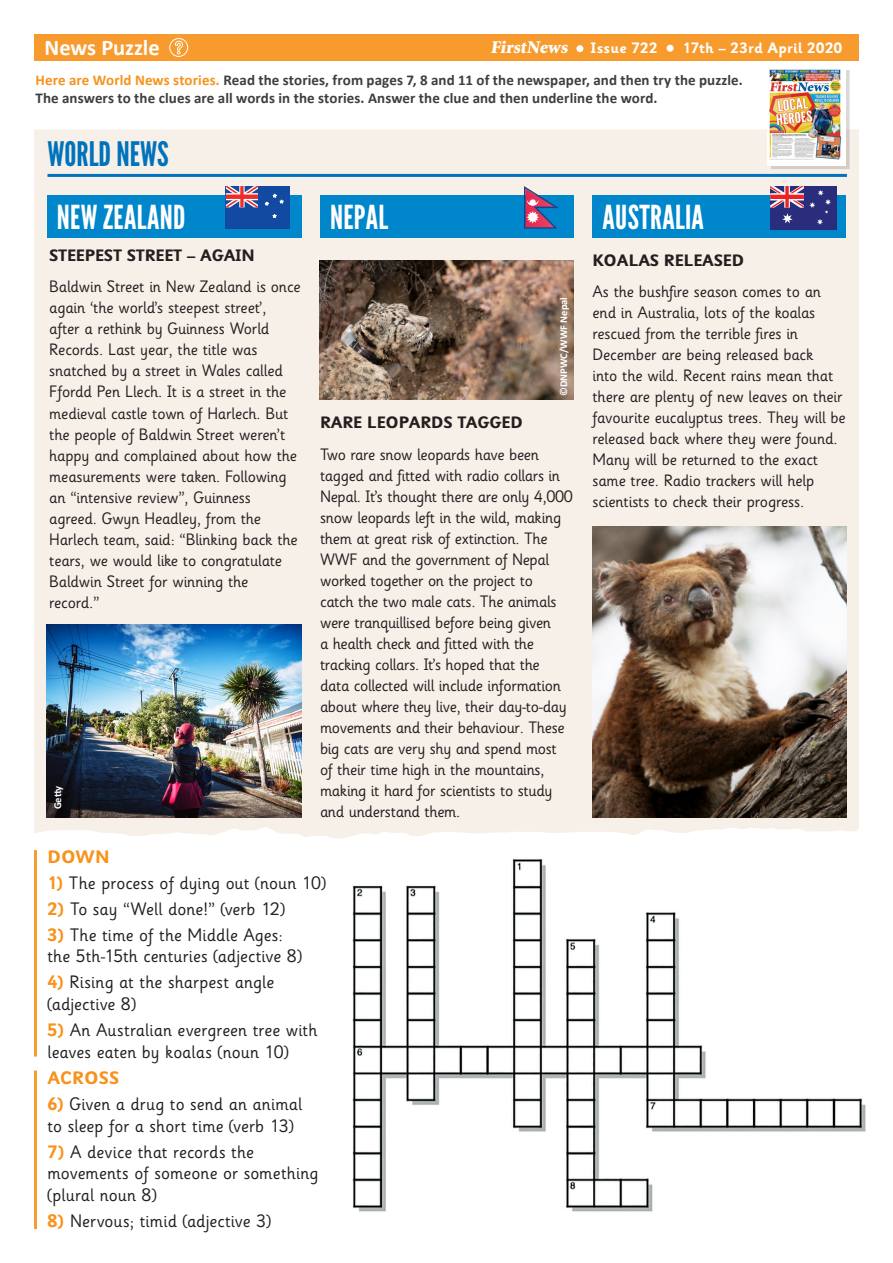
<style>
.page{position:relative;width:893px;height:1263px;background:#fff}
.page>*{position:absolute;margin:0;border:0;box-sizing:border-box;transform-origin:0 0}
.t1{font:33.75px "League Gothic";color:#0073bc}
.Box_out__standfirst{font:33px "League Gothic";letter-spacing:.01em;color:#fff}
.t2{font:700 22.5px "Calibri";letter-spacing:-.005em;color:#fff}
.Crossword_clues{font:18px/21.8px "Sassoon Infant Std";letter-spacing:.005em;color:#231f20}
.Crossword_clues-2{font:700 18px "Sassoon Infant Std";color:#f7931d}
.t3{font:900 18px "Minion Std";color:#fff}
.Story_body{font:16.5px/21px "Sassoon Infant Std";letter-spacing:-.01em;color:#231f20}
.Story_body-2{font:700 16.5px "Sassoon Infant Std";letter-spacing:-.01em;color:#231f20}
.t4{font:700 15px/18px "Calibri";letter-spacing:.005em;color:#3e3e3f}
.t5{font:700 15px "Sassoon Infant Std";letter-spacing:.02em;color:#fff}
.Body{font:700 10.5px "Calibri";color:#fff}
.Date{font:700 10.5px "Calibri";color:#fff}
.s1{color:#f7931d}
.s2{font-style:italic;color:#f7931d}
.s3{font-weight:700;color:#f7931d}
</style>
<div class="page">
<div style="left:34px;top:34px;width:825px;height:27px;background:#f89b2f"></div>
<svg style="left:169px;top:38px;width:20px;height:19px"></svg>
<div style="left:576px;top:45px;width:7px;height:7px;background:#fff;border-radius:50%"></div>
<div style="left:667px;top:45px;width:7px;height:7px;background:#fff;border-radius:50%"></div>
<img style="left:352px;top:859px;width:514px;height:353px">
<div style="left:34px;top:129px;width:825px;height:710px;background:#f7f0e9"></div>
<div style="left:47px;top:195px;width:254px;height:43px;background:#0086cb"></div>
<div style="left:320px;top:195px;width:254px;height:43px;background:#0086cb"></div>
<div style="left:592px;top:195px;width:254px;height:43px;background:#0086cb"></div>
<div style="left:226px;top:186px;width:64px;height:43px;background:#114aa0"></div>
<svg style="left:226px;top:186px;width:32px;height:21px"></svg>
<svg style="left:264px;top:194px;width:20px;height:24px"></svg>
<img style="left:47px;top:625px;width:254px;height:192px">
<img style="left:319px;top:260px;width:255px;height:139px">
<img style="left:592px;top:526px;width:255px;height:291px">
<div style="left:770px;top:186px;width:67px;height:43px;background:#2a2c7c"></div>
<svg style="left:770px;top:186px;width:61px;height:39px"></svg>
<svg style="left:524px;top:186px;width:35px;height:43px"></svg>
<hr style="left:47px;top:174px;width:800px;height:3px;background:#0073bc">
<div style="left:771px;top:70px;width:78px;height:99px;background:#231f20;opacity:.17"></div>
<div style="left:768px;top:67px;width:78px;height:99px;background:#fff"></div>
<img style="left:769px;top:69px;width:73px;height:91px">
<hr style="left:34px;top:850px;width:3px;height:206px;background:#f89b2f">
<hr style="left:34px;top:1070px;width:3px;height:159px;background:#f89b2f">
<h3 class="t2" style="left:45px;top:33px;width:117px">News Puzzle</h3>
<p class="t3" style="left:491px;top:38px;width:81px">FirstNews</p>
<p class="t5" style="left:591px;top:39px;width:68px">Issue 722</p>
<p class="t5" style="left:683px;top:39px;width:161px">17th – 23rd April 2020</p>
<p class="t4" style="left:36px;top:71px;width:709px"><span class="s1">Here are World News stories</span><span class="s2">.</span> Read the stories, from pages 7, 8 and 11 of the newspaper, and then try the puzzle.<br>The answers to the clues are all words in the stories. Answer the clue and then underline the word.</p>
<p class="t1" style="left:47px;top:134px;width:123px">WORLD NEWS</p>
<p class="Box_out__standfirst" style="left:57px;top:197px;width:130px">NEW ZEALAND</p>
<p class="Box_out__standfirst" style="left:330px;top:197px;width:60px">NEPAL</p>
<p class="Box_out__standfirst" style="left:603px;top:197px;width:103px">AUSTRALIA</p>
<p class="Story_body-2" style="left:49px;top:245px;width:207px">STEEPEST STREET – AGAIN</p>
<p class="Story_body" style="left:49px;top:277px;width:253px">Baldwin Street in New Zealand is once again ‘the world’s steepest street’, after a rethink by Guinness World Records. Last year, the title was snatched by a street in Wales called Ffordd Pen Llech. It is a street in the medieval castle town of Harlech. But the people of Baldwin Street weren’t happy and complained about how the measurements were taken. Following an “intensive review”, Guinness agreed. Gwyn Headley, from the Harlech team, said: “Blinking back the tears, we would like to congratulate Baldwin Street for winning the record.”</p>
<p class="Date" style="left:51px;top:809px;width:25px;rotate:-90deg">Getty</p>
<p class="Body" style="left:557px;top:396px;width:101px;rotate:-90deg">©DNPWC/WWF Nepal</p>
<p class="Story_body-2" style="left:320px;top:413px;width:204px">RARE LEOPARDS TAGGED</p>
<p class="Story_body" style="left:320px;top:444px;width:254px">Two rare snow leopards have been tagged and fitted with radio collars in Nepal. It’s thought there are only 4,000 snow leopards left in the wild, making them at great risk of extinction. The WWF and the government of Nepal worked together on the project to<br>catch the two male cats. The animals were tranquillised before being given<br>a health check and fitted with the tracking collars. It’s hoped that the data collected will include information about where they live, their day-to-day movements and their behaviour. These big cats are very shy and spend most of their time high in the mountains, making it hard for scientists to study and understand them.</p>
<p class="Crossword_clues-2" style="left:47px;top:845px;width:64px">DOWN</p>
<p class="Crossword_clues" style="left:47px;top:872px;width:280px"><span class="s3">1)</span> The process of dying out (noun 10)</p>
<p class="Crossword_clues" style="left:47px;top:898px;width:239px"><span class="s3">2)</span> To say “Well done!” (verb 12)</p>
<p class="Crossword_clues" style="left:47px;top:924px;width:256px"><span class="s3">3)</span> The time of the Middle Ages: the 5th-15th centuries (adjective 8)</p>
<p class="Crossword_clues" style="left:47px;top:972px;width:228px"><span class="s3">4)</span> Rising at the sharpest angle (adjective 8)</p>
<p class="Crossword_clues" style="left:47px;top:1019px;width:271px"><span class="s3">5)</span> An Australian evergreen tree with leaves eaten by koalas (noun 10)</p>
<p class="Crossword_clues-2" style="left:47px;top:1067px;width:73px">ACROSS</p>
<p class="Crossword_clues" style="left:47px;top:1093px;width:256px"><span class="s3">6)</span> Given a drug to send an animal to sleep for a short time (verb 13)</p>
<p class="Crossword_clues" style="left:47px;top:1141px;width:273px"><span class="s3">7)</span> A device that records the movements of someone or something (plural noun 8)</p>
<p class="Crossword_clues" style="left:47px;top:1210px;width:225px"><span class="s3">8)</span> Nervous; timid (adjective 3)</p>
<p class="Story_body-2" style="left:592px;top:250px;width:153px">KOALAS RELEASED</p>
<p class="Story_body" style="left:592px;top:281px;width:255px">As the bushfire season comes to an end in Australia, lots of the koalas rescued from the terrible fires in December are being released back<br>into the wild. Recent rains mean that there are plenty of new leaves on their favourite eucalyptus trees. They will be released back where they were found.<br>Many will be returned to the exact same tree. Radio trackers will help scientists to check their progress.</p>
</div>
